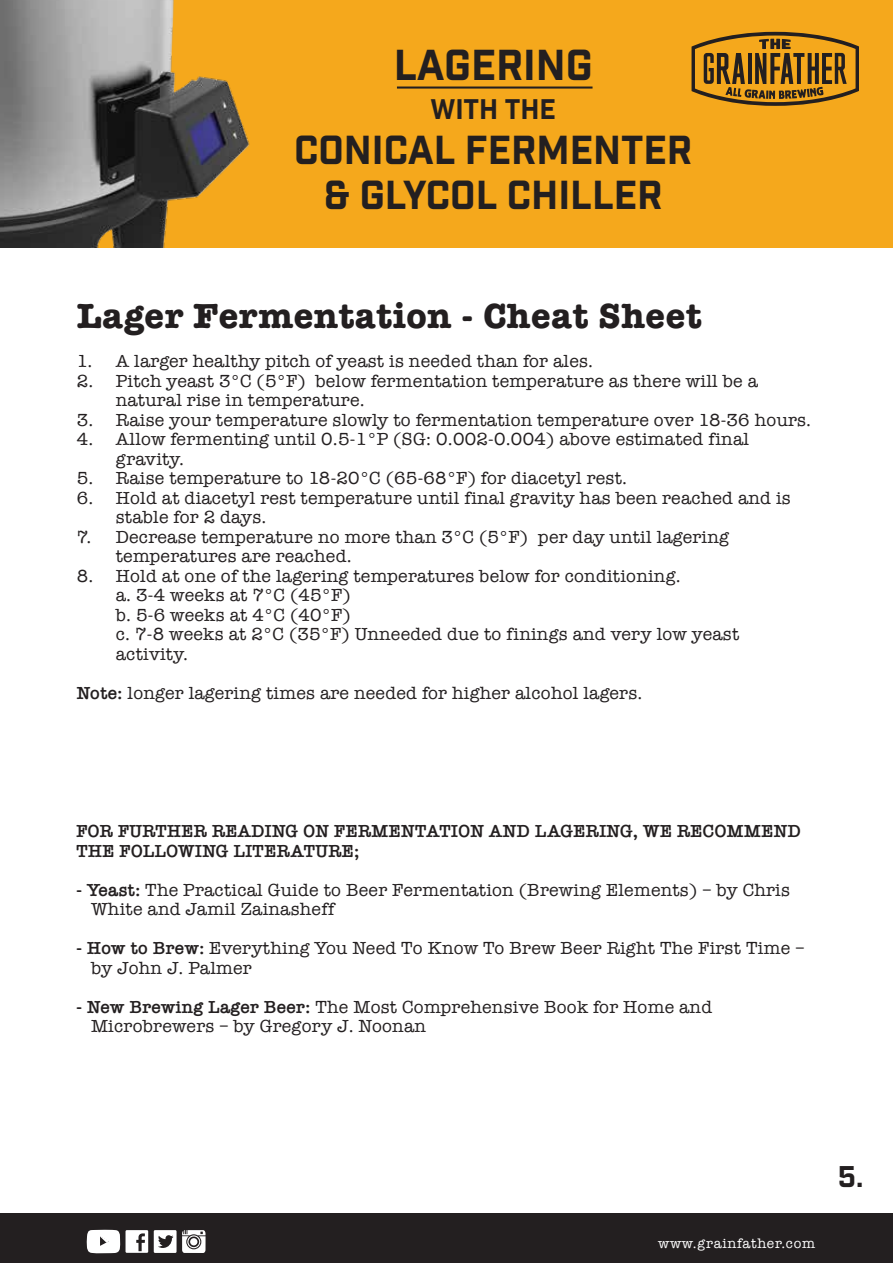
<style>
.page{position:relative;width:893px;height:1263px;background:#fff}
.page>*{position:absolute;margin:0;border:0;box-sizing:border-box;transform-origin:0 0}
.t1{font:42px "Industry Inc Base";color:#231f20}
.t2{font:39.3px/45px "Industry Inc Base";color:#231f20;text-align:center}
.t3{font:700 36px "American Typewriter";letter-spacing:.015em;color:#231f20}
.t4{font:29.1px "Industry Inc Base";color:#231f20}
.t5{font:27.6px "Industry Inc Base";color:#231f20}
.t6{font:18px/19.5px "American Typewriter";letter-spacing:.015em;color:#231f20}
.t7{font:600 18px/19.5px "American Typewriter";letter-spacing:.015em;color:#231f20}
.t8{font:13.95px "American Typewriter";letter-spacing:.05em;color:#fff}
.s1{font-weight:600}
</style>
<div class="page">
<div style="left:1px;top:0;width:892px;height:247px;background:#f5a81c"></div>
<svg style="left:691px;top:32px;width:168px;height:74px"></svg>
<img style="left:0;top:0;width:347px;height:248px">
<div style="left:0;top:1213px;width:893px;height:50px;background:#231f20"></div>
<svg style="left:87px;top:1229px;width:33px;height:24px"></svg>
<svg style="left:126px;top:1230px;width:22px;height:23px"></svg>
<svg style="left:154px;top:1230px;width:52px;height:23px"></svg>
<div style="left:190px;top:1238px;width:7px;height:7px;background:#fff;border-radius:50%"></div>
<hr style="left:397px;top:87px;width:195px;height:2px;background:#231f20">
<h1 class="t1" style="left:394px;top:39px;width:200px">LAGERING</h1>
<h3 class="t5" style="left:430px;top:92px;width:127px">WITH THE</h3>
<h2 class="t2" style="left:294px;top:129px;width:400px">CONICAL FERMENTER &amp; GLYCOL CHILLER</h2>
<h3 class="t3" style="left:77px;top:285px;width:626px">Lager Fermentation - Cheat Sheet</h3>
<p class="t6" style="left:77px;top:351px;width:518px">1. A larger healthy pitch of yeast is needed than for ales.</p>
<p class="t6" style="left:116px;top:371px;width:644px;text-indent:-39px">2. Pitch yeast 3°C (5°F) below fermentation temperature as there will be a natural rise in temperature.</p>
<p class="t6" style="left:77px;top:410px;width:736px">3. Raise your temperature slowly to fermentation temperature over 18-36 hours.</p>
<p class="t6" style="left:116px;top:429px;width:635px;text-indent:-39px">4. Allow fermenting until 0.5-1°P (SG: 0.002-0.004) above estimated final gravity.</p>
<p class="t6" style="left:77px;top:468px;width:552px">5. Raise temperature to 18-20°C (65-68°F) for diacetyl rest.</p>
<p class="t6" style="left:116px;top:488px;width:676px;text-indent:-39px">6. Hold at diacetyl rest temperature until final gravity has been reached and is stable for 2 days.</p>
<p class="t6" style="left:116px;top:527px;width:615px;text-indent:-39px">7. Decrease temperature no more than 3°C (5°F) per day until lagering temperatures are reached.</p>
<p class="t6" style="left:116px;top:566px;width:625px;text-indent:-39px">8. Hold at one of the lagering temperatures below for conditioning.<br>a. 3-4 weeks at 7°C (45°F)<br>b. 5-6 weeks at 4°C (40°F)<br>c. 7-8 weeks at 2°C (35°F) Unneeded due to finings and very low yeast activity.</p>
<p class="t6" style="left:77px;top:683px;width:567px"><span class="s1">Note:</span> longer lagering times are needed for higher alcohol lagers.</p>
<p class="t7" style="left:76px;top:821px;width:726px">FOR FURTHER READING ON FERMENTATION AND LAGERING, WE RECOMMEND<br>THE FOLLOWING LITERATURE;</p>
<p class="t6" style="left:91px;top:879px;width:700px;text-indent:-15px"><span class="s1">- Yeast:</span> The Practical Guide to Beer Fermentation (Brewing Elements) – by Chris<br>White and Jamil Zainasheff</p>
<p class="t6" style="left:91px;top:938px;width:715px;text-indent:-15px"><span class="s1">- How to Brew:</span> Everything You Need To Know To Brew Beer Right The First Time – by John J. Palmer</p>
<p class="t6" style="left:91px;top:996px;width:623px;text-indent:-15px"><span class="s1">- New Brewing Lager Beer:</span> The Most Comprehensive Book for Home and<br>Microbrewers – by Gregory J. Noonan</p>
<p class="t8" style="left:658px;top:1233px;width:159px">www.grainfather.com</p>
<h3 class="t4" style="left:838px;top:1159px;width:27px">5.</h3>
</div>
